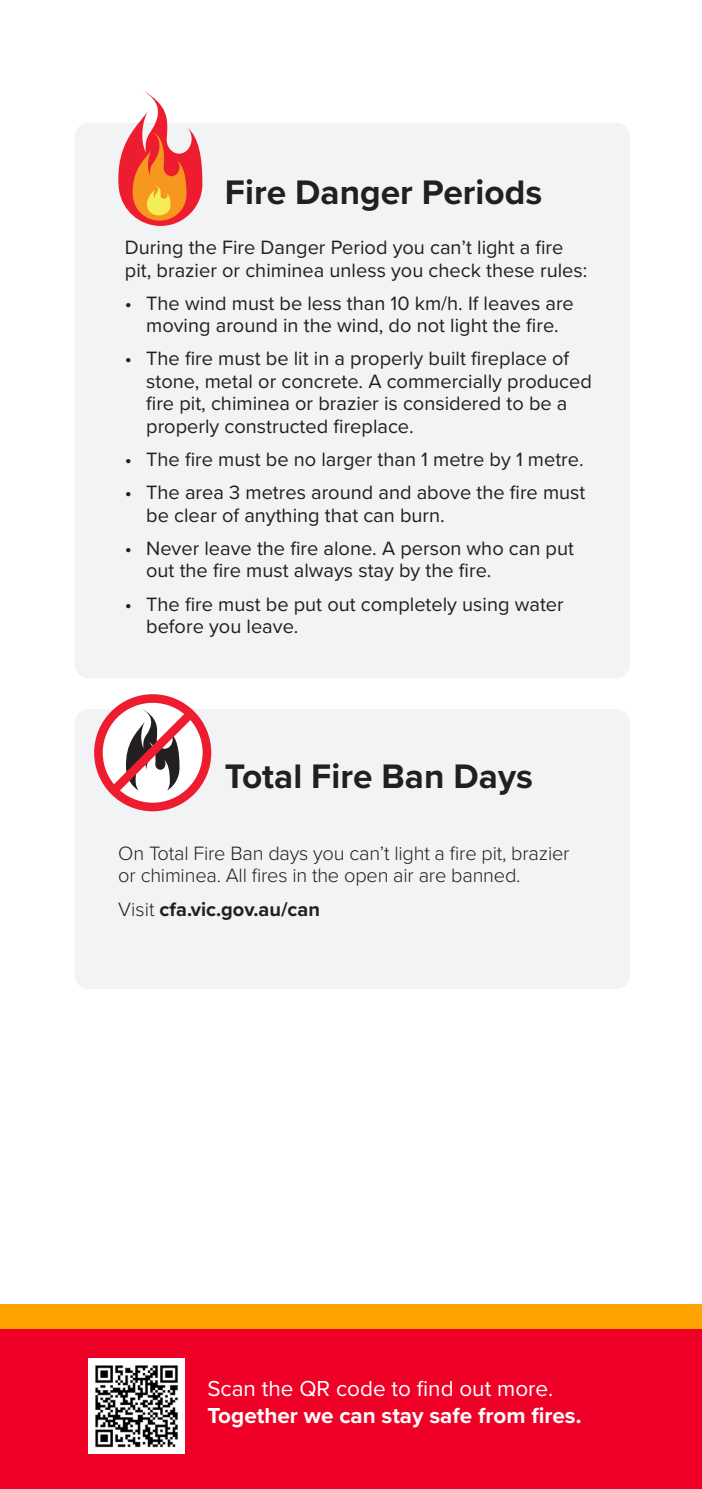
<style>
.page{position:relative;width:702px;height:1489px;background:#fff}
.page>*{position:absolute;margin:0;border:0;box-sizing:border-box;transform-origin:0 0}
.Heading{font:700 35.25px "Proxima Nova";color:#231f20}
.t1{font:700 22.5px "Proxima Nova";color:#fff}
.t2{font:22.5px "Proxima Nova";color:#fff}
.Body{font:20px/22.5px "Proxima Nova";color:#231f20}
.Body-2{font:300 20px/22.5px "Proxima Nova";letter-spacing:-.01em;color:#231f20}
.Body-3{font:700 20px "Proxima Nova";color:#231f20}
.s1{font-weight:300}
</style>
<div class="page">
<div style="left:0;top:1328px;width:702px;height:160px;background:#ef0027"></div>
<div style="left:0;top:1303px;width:702px;height:25px;background:#ffa300"></div>
<img style="left:89px;top:1358px;width:95px;height:95px">
<div style="left:75px;top:123px;width:555px;height:555px;background:#f2f3f4;border-radius:14px"></div>
<div style="left:75px;top:709px;width:555px;height:280px;background:#f2f3f4;border-radius:14px"></div>
<svg style="left:118px;top:90px;width:84px;height:136px"></svg>
<div style="left:94px;top:694px;width:117px;height:117px;border:9px solid #ed1c2f;border-radius:50%"></div>
<svg style="left:103px;top:704px;width:97px;height:97px"></svg>
<p class="Heading" style="left:225px;top:166px;width:319px">Fire Danger Periods</p>
<p class="Body" style="left:125px;top:235px;width:464px">During the Fire Danger Period you can’t light a fire pit, brazier or chiminea unless you check these rules:</p>
<p class="Body" style="left:125px;top:291px;width:450px;text-align:center">• The wind must be less than 10 km/h. If leaves are moving around in the wind, do not light the fire.</p>
<p class="Body" style="left:146px;top:346px;width:447px;text-indent:-21px">• The fire must be lit in a properly built fireplace of stone, metal or concrete. A commercially produced fire pit, chiminea or brazier is considered to be a properly constructed fireplace.</p>
<p class="Body" style="left:125px;top:447px;width:460px">• The fire must be no larger than 1 metre by 1 metre.</p>
<p class="Body" style="left:146px;top:480px;width:440px;text-indent:-21px">• The area 3 metres around and above the fire must be clear of anything that can burn.</p>
<p class="Body" style="left:146px;top:536px;width:429px;text-indent:-21px">• Never leave the fire alone. A person who can put out the fire must always stay by the fire.</p>
<p class="Body" style="left:146px;top:591px;width:419px;text-indent:-21px">• The fire must be put out completely using water before you leave.</p>
<p class="Heading" style="left:225px;top:750px;width:309px">Total Fire Ban Days</p>
<p class="Body-2" style="left:118px;top:840px;width:453px">On Total Fire Ban days you can’t light a fire pit, brazier or chiminea. All fires in the open air are banned.</p>
<p class="Body-3" style="left:118px;top:893px;width:203px"><span class="s1">Visit</span> cfa.vic.gov.au/can</p>
<p class="t2" style="left:207px;top:1371px;width:347px">Scan the QR code to find out more.</p>
<p class="t1" style="left:207px;top:1398px;width:375px">Together we can stay safe from fires.</p>
</div>
